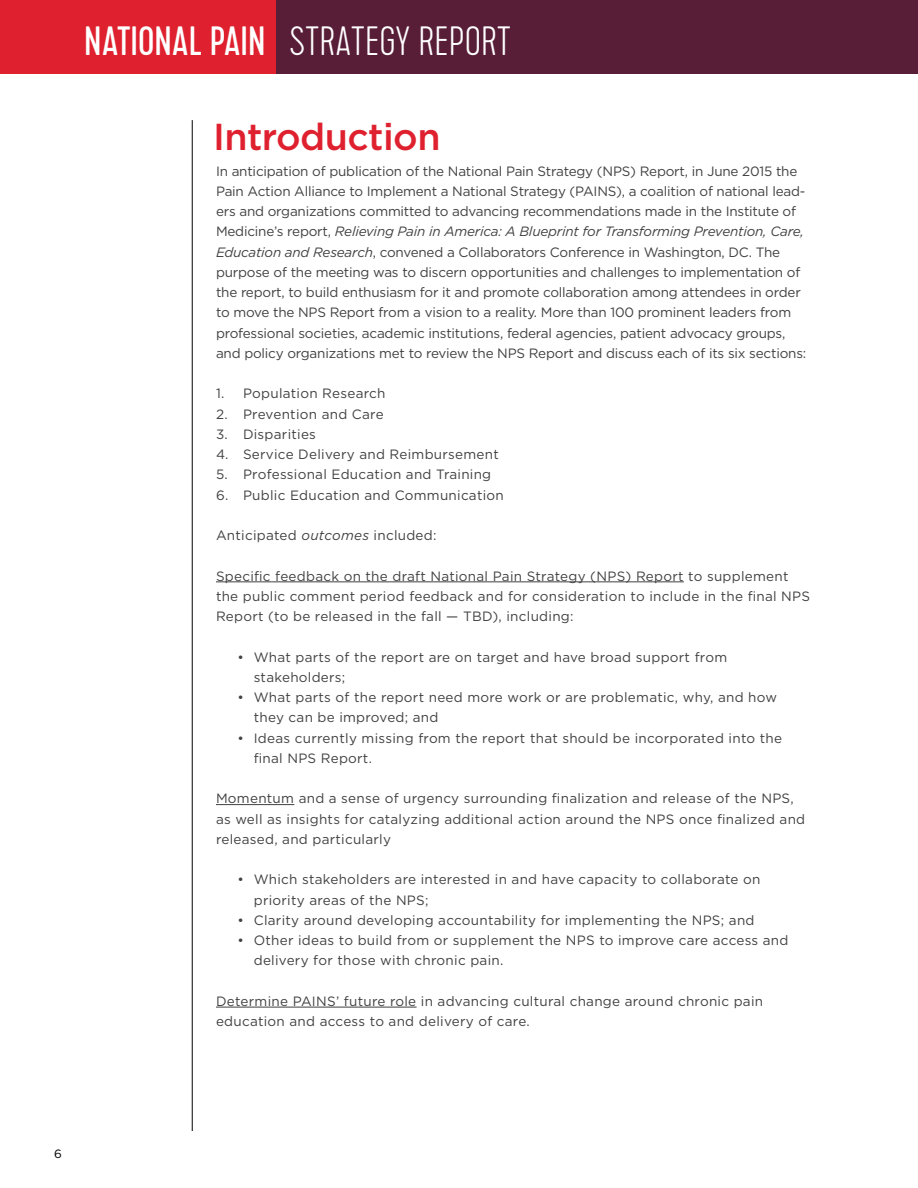
<style>
.page{position:relative;width:918px;height:1188px;background:#fff}
.page>*{position:absolute;margin:0;border:0;box-sizing:border-box;transform-origin:0 0}
.t1{font:100 40.95px "Cervo";color:#fff}
.t2{font:500 37.5px "Gotham";letter-spacing:-.015em;color:#df212f}
.t3{font:13.5px/20.2px "Gotham";letter-spacing:.02em;color:#414042}
.t4{font:13.5px/20.2px "Gotham";letter-spacing:-.015em;color:#414042}
.t5{font:12px "Gotham";color:#000}
.s1{font-weight:400}
.s2{font-style:italic}
</style>
<div class="page">
<div style="left:0;top:0;width:281px;height:73px;background:#df212f"></div>
<div style="left:276px;top:0;width:642px;height:73px;background:#581e38"></div>
<hr style="left:216px;top:582px;width:468px;height:1px;background:#414042">
<hr style="left:216px;top:804px;width:78px;height:1px;background:#414042">
<hr style="left:216px;top:1007px;width:201px;height:1px;background:#414042">
<hr style="left:192px;top:120px;width:1px;height:1011px;background:#000">
<h1 class="t1" style="left:84px;top:18px;width:428px"><span class="s1">NATIONAL PAIN</span> STRATEGY REPORT</h1>
<h2 class="t2" style="left:213px;top:115px;width:229px">Introduction</h2>
<p class="t4" style="left:216px;top:160px;width:592px">In anticipation of publication of the National Pain Strategy (NPS) Report, in June 2015 the Pain Action Alliance to Implement a National Strategy (PAINS), a coalition of national lead&shy;ers and organizations committed to advancing recommendations made in the Institute of Medicine’s report, <span class="s2">Relieving Pain in America: A Blueprint for Transforming Prevention, Care, Education and Research</span>, convened a Collaborators Conference in Washington, DC. The purpose of the meeting was to discern opportunities and challenges to implementation of the report, to build enthusiasm for it and promote collaboration among attendees in order to move the NPS Report from a vision to a reality. More than 100 prominent leaders from professional societies, academic institutions, federal agencies, patient advocacy groups, and policy organizations met to review the NPS Report and discuss each of its six sections:</p>
<p class="t3" style="left:216px;top:383px;width:171px">1. Population Research</p>
<p class="t3" style="left:216px;top:403px;width:169px">2. Prevention and Care</p>
<p class="t3" style="left:216px;top:424px;width:102px">3. Disparities</p>
<p class="t3" style="left:216px;top:444px;width:284px">4. Service Delivery and Reimbursement</p>
<p class="t3" style="left:216px;top:464px;width:277px">5. Professional Education and Training</p>
<p class="t3" style="left:216px;top:484px;width:289px">6. Public Education and Communication</p>
<p class="t3" style="left:216px;top:525px;width:222px">Anticipated <span class="s2">outcomes</span> included:</p>
<p class="t3" style="left:216px;top:565px;width:596px">Specific feedback on the draft National Pain Strategy (NPS) Report to supplement the public comment period feedback and for consideration to include in the final NPS<br>Report (to be released in the fall — TBD), including:</p>
<p class="t3" style="left:254px;top:646px;width:475px;text-indent:-16px">• What parts of the report are on target and have broad support from stakeholders;</p>
<p class="t3" style="left:254px;top:687px;width:525px;text-indent:-16px">• What parts of the report need more work or are problematic, why, and how they can be improved; and</p>
<p class="t3" style="left:254px;top:727px;width:530px;text-indent:-16px">• Ideas currently missing from the report that should be incorporated into the final NPS Report.</p>
<p class="t3" style="left:216px;top:788px;width:591px">Momentum and a sense of urgency surrounding finalization and release of the NPS, as well as insights for catalyzing additional action around the NPS once finalized and released, and particularly</p>
<p class="t3" style="left:254px;top:869px;width:508px;text-indent:-16px">• Which stakeholders are interested in and have capacity to collaborate on priority areas of the NPS;</p>
<p class="t3" style="left:238px;top:910px;width:518px">• Clarity around developing accountability for implementing the NPS; and</p>
<p class="t3" style="left:254px;top:930px;width:536px;text-indent:-16px">• Other ideas to build from or supplement the NPS to improve care access and delivery for those with chronic pain.</p>
<p class="t3" style="left:216px;top:991px;width:549px">Determine PAINS’ future role in advancing cultural change around chronic pain education and access to and delivery of care.</p>
<p class="t5" style="left:54px;top:1146px;width:9px">6</p>
</div>
